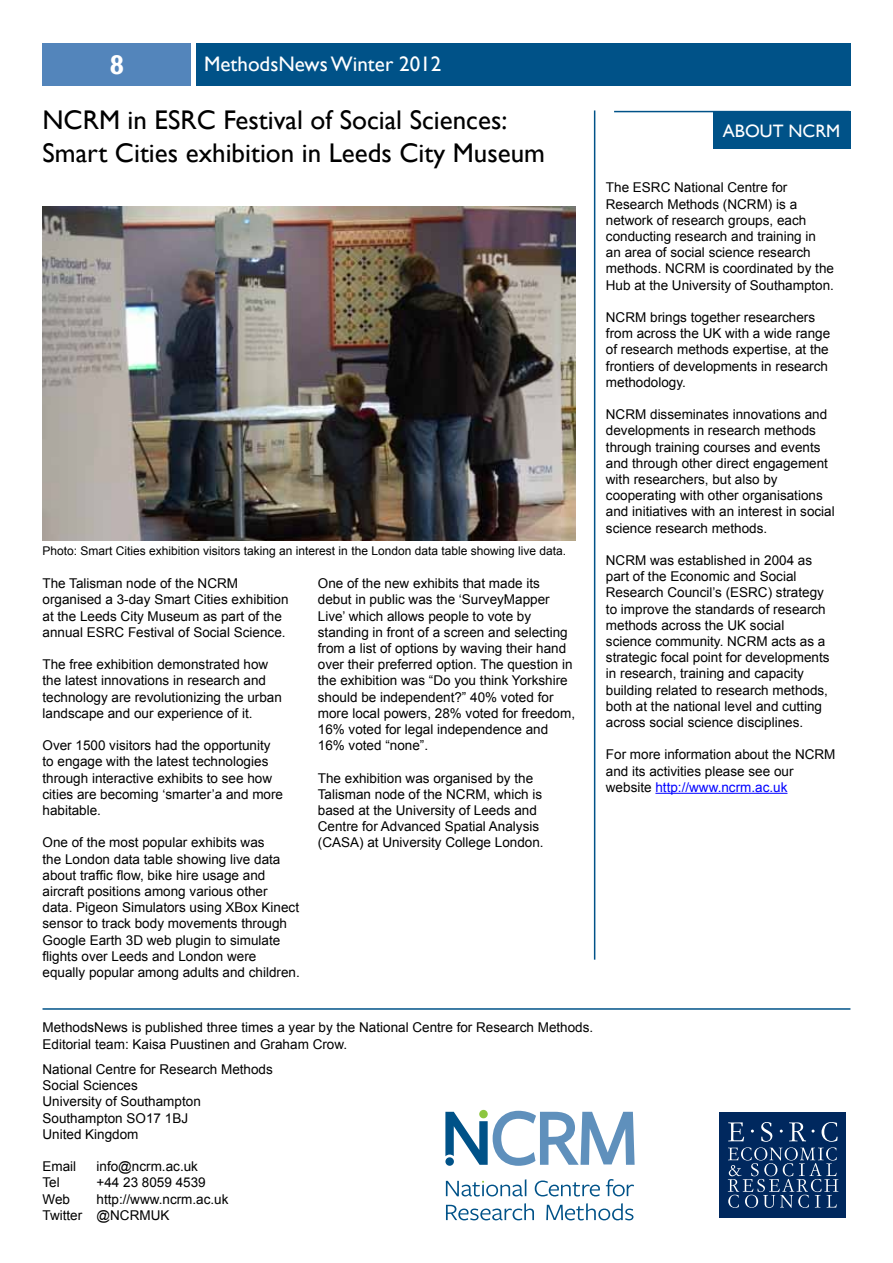
<style>
.page{position:relative;width:893px;height:1263px;background:#fff}
.page>*{position:absolute;margin:0;border:0;box-sizing:border-box;transform-origin:0 0}
.t1{font:27px "Gill Sans";color:#000}
.t2{font:700 27px "Gill Sans";color:#fff}
.t3{font:21px "Gill Sans";color:#fff}
.t4{font:18px "Gill Sans";color:#fff}
.t5{font:13.5px/16.2px "Arial";color:#000}
.t6{font:12px "Arial";color:#000}
.s1{color:#00f}
</style>
<div class="page">
<div style="left:43px;top:43px;width:148px;height:42px;background:#5385bb"></div>
<div style="left:196px;top:43px;width:654px;height:42px;background:#005288"></div>
<hr style="left:655px;top:793px;width:132px;height:1px;background:#00f">
<svg style="left:445px;top:1111px;width:190px;height:55px"></svg>
<svg style="left:535px;top:1180px;width:65px;height:16px"></svg>
<svg style="left:606px;top:1179px;width:28px;height:17px"></svg>
<svg style="left:446px;top:1203px;width:88px;height:17px"></svg>
<svg style="left:546px;top:1203px;width:87px;height:17px"></svg>
<div style="left:445px;top:1157px;width:9px;height:9px;background:#005288;border-radius:50%"></div>
<div style="left:479px;top:1110px;width:9px;height:8px;background:#8dc63f;border-radius:50%"></div>
<svg style="left:446px;top:1179px;width:80px;height:17px"></svg>
<div style="left:719px;top:1112px;width:127px;height:106px;background:#00285e"></div>
<svg style="left:728px;top:1122px;width:110px;height:86px"></svg>
<hr style="left:43px;top:1008px;width:807px;height:2px;background:#005288">
<div style="left:713px;top:112px;width:137px;height:37px;background:#005288"></div>
<hr style="left:614px;top:111px;width:235px;height:1px;background:#005288">
<hr style="left:594px;top:110px;width:1px;height:850px;background:#005288">
<img style="left:43px;top:207px;width:532px;height:333px">
<h1 class="t2" style="left:109px;top:48px;width:16px">8</h1>
<h2 class="t3" style="left:204px;top:52px;width:239px">MethodsNews Winter 2012</h2>
<h1 class="t1" style="left:43px;top:104px;width:466px">NCRM in ESRC Festival of Social Sciences:</h1>
<h1 class="t1" style="left:43px;top:137px;width:504px">Smart Cities exhibition in Leeds City Museum</h1>
<p class="t6" style="left:43px;top:543px;width:525px">Photo: Smart Cities exhibition visitors taking an interest in the London data table showing live data.</p>
<p class="t5" style="left:43px;top:575px;width:248px">The Talisman node of the NCRM organised a 3-day Smart Cities exhibition at the Leeds City Museum as part of the annual ESRC Festival of Social Science.</p>
<p class="t5" style="left:43px;top:656px;width:241px">The free exhibition demonstrated how the latest innovations in research and technology are revolutionizing the urban landscape and our experience of it.</p>
<p class="t5" style="left:43px;top:737px;width:242px">Over 1500 visitors had the opportunity to engage with the latest technologies through interactive exhibits to see how cities are becoming ‘smarter’a and more habitable.</p>
<p class="t5" style="left:43px;top:835px;width:259px">One of the most popular exhibits was<br>the London data table showing live data about traffic flow, bike hire usage and aircraft positions among various other data. Pigeon Simulators using XBox Kinect sensor to track body movements through Google Earth 3D web plugin to simulate flights over Leeds and London were equally popular among adults and children.</p>
<p class="t5" style="left:318px;top:575px;width:259px">One of the new exhibits that made its debut in public was the ‘SurveyMapper Live’ which allows people to vote by standing in front of a screen and selecting from a list of options by waving their hand over their preferred option. The question in the exhibition was “Do you think Yorkshire should be independent?” 40% voted for more local powers, 28% voted for freedom, 16% voted for legal independence and 16% voted “none”.</p>
<p class="t5" style="left:318px;top:770px;width:227px">The exhibition was organised by the Talisman node of the NCRM, which is based at the University of Leeds and Centre for Advanced Spatial Analysis (CASA) at University College London.</p>
<h3 class="t4" style="left:723px;top:120px;width:119px">ABOUT NCRM</h3>
<p class="t5" style="left:606px;top:180px;width:230px">The ESRC National Centre for Research Methods (NCRM) is a network of research groups, each conducting research and training in an area of social science research methods. NCRM is coordinated by the Hub at the University of Southampton.</p>
<p class="t5" style="left:606px;top:309px;width:226px">NCRM brings together researchers from across the UK with a wide range of research methods expertise, at the frontiers of developments in research methodology.</p>
<p class="t5" style="left:606px;top:406px;width:230px">NCRM disseminates innovations and developments in research methods through training courses and events and through other direct engagement with researchers, but also by cooperating with other organisations and initiatives with an interest in social science research methods.</p>
<p class="t5" style="left:606px;top:552px;width:225px">NCRM was established in 2004 as part of the Economic and Social Research Council’s (ESRC) strategy to improve the standards of research methods across the UK social science community. NCRM acts as a strategic focal point for developments in research, training and capacity building related to research methods, both at the national level and cutting across social science disciplines.</p>
<p class="t5" style="left:606px;top:747px;width:231px">For more information about the NCRM and its activities please see our website <span class="s1">http://www.ncrm.ac.uk</span></p>
<p class="t5" style="left:43px;top:1020px;width:552px">MethodsNews is published three times a year by the National Centre for Research Methods.<br>Editorial team: Kaisa Puustinen and Graham Crow.</p>
<p class="t5" style="left:43px;top:1061px;width:232px">National Centre for Research Methods<br>Social Sciences<br>University of Southampton<br>Southampton SO17 1BJ<br>United Kingdom</p>
<p class="t5" style="left:43px;top:1158px;width:35px">Email</p>
<p class="t5" style="left:97px;top:1158px;width:103px">info@ncrm.ac.uk</p>
<p class="t5" style="left:43px;top:1175px;width:19px">Tel</p>
<p class="t5" style="left:97px;top:1175px;width:111px">+44 23 8059 4539</p>
<p class="t5" style="left:43px;top:1191px;width:29px">Web</p>
<p class="t5" style="left:43px;top:1191px;width:188px;text-indent:54px">http://www.ncrm.ac.uk<br>Twitter @NCRMUK</p>
</div>
